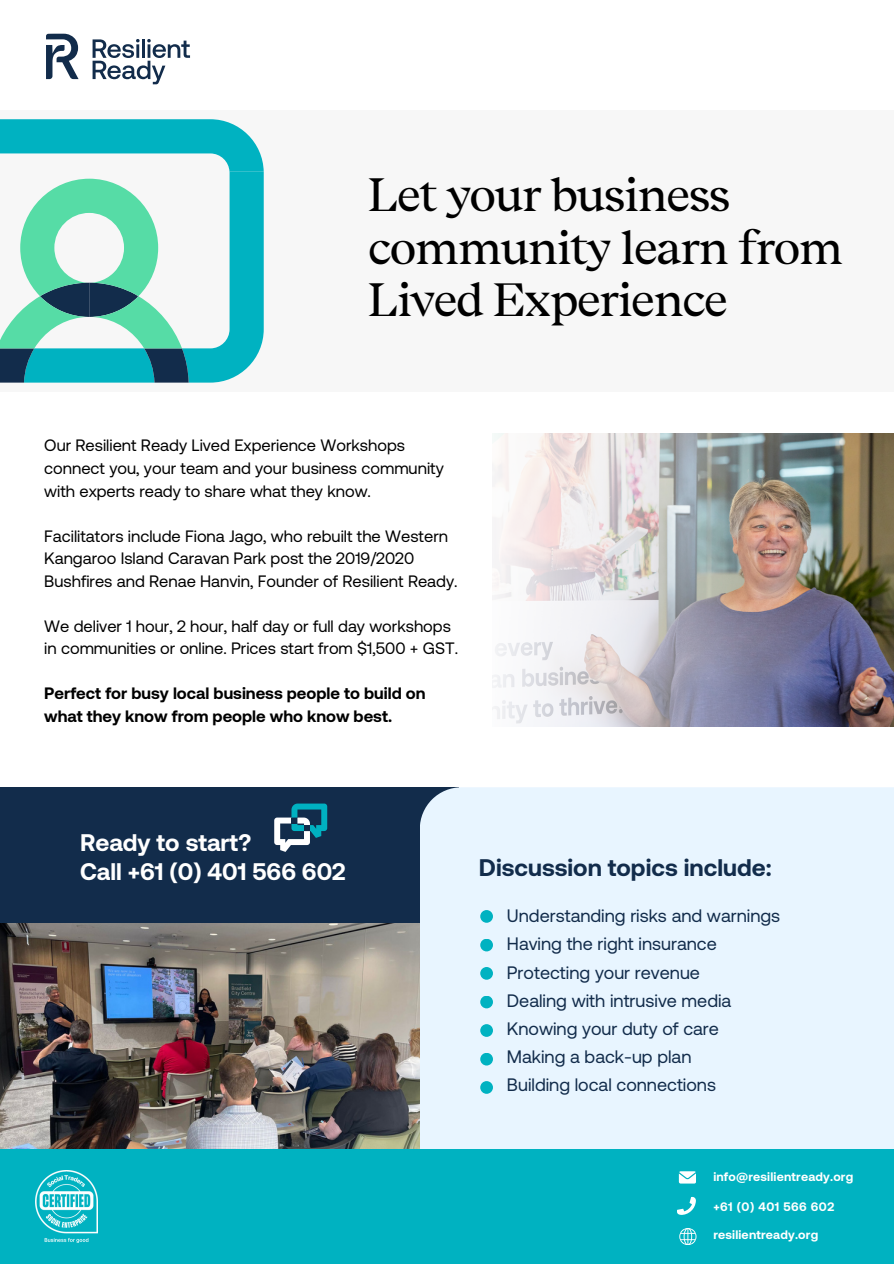
<style>
.page{position:relative;width:894px;height:1264px;background:#fff}
.page>*{position:absolute;margin:0;border:0;box-sizing:border-box;transform-origin:0 0}
.t1{font:46.5px/52.8px "Beirut Display Web";letter-spacing:-.05em;color:#000}
.t2{font:700 24px "Aeonik";color:#fff}
.t3{font:700 24px "Aeonik";color:#122c4b}
.t4{font:18px "Aeonik";color:#122c4b}
.t5{font:16.5px/22.5px "Aeonik";color:#000}
.t6{font:700 16.5px "Aeonik";color:#000}
.t7{font:700 12.3px "Aeonik";letter-spacing:.015em;color:#fff}
.t8{font:700 12.3px "Aeonik";letter-spacing:.04em;color:#fff}
</style>
<div class="page">
<div style="left:0;top:110px;width:893px;height:282px;background:#f7f7f7"></div>
<img style="left:0;top:922px;width:419px;height:226px">
<div style="left:0;top:787px;width:458px;height:135px;background:#122c4b"></div>
<div style="left:419px;top:787px;width:474px;height:361px;background:#e8f5ff"></div>
<svg style="left:0;top:119px;width:264px;height:263px"></svg>
<svg style="left:46px;top:34px;width:32px;height:45px"></svg>
<svg style="left:92px;top:39px;width:98px;height:45px"></svg>
<div style="left:0;top:1148px;width:893px;height:115px;background:#00b2c1"></div>
<svg style="left:678px;top:1171px;width:17px;height:12px"></svg>
<svg style="left:677px;top:1196px;width:18px;height:19px"></svg>
<svg style="left:679px;top:1228px;width:17px;height:16px"></svg>
<img style="left:35px;top:1170px;width:62px;height:71px">
<img style="left:829px;top:433px;width:64px;height:293px">
<svg style="left:274px;top:803px;width:53px;height:48px"></svg>
<div style="left:480px;top:910px;width:13px;height:12px;background:#00b2c1;border-radius:50%"></div>
<div style="left:480px;top:938px;width:13px;height:13px;background:#00b2c1;border-radius:50%"></div>
<div style="left:480px;top:967px;width:13px;height:12px;background:#00b2c1;border-radius:50%"></div>
<div style="left:480px;top:995px;width:13px;height:13px;background:#00b2c1;border-radius:50%"></div>
<div style="left:480px;top:1024px;width:13px;height:12px;background:#00b2c1;border-radius:50%"></div>
<div style="left:480px;top:1052px;width:13px;height:13px;background:#00b2c1;border-radius:50%"></div>
<div style="left:480px;top:1081px;width:13px;height:12px;background:#00b2c1;border-radius:50%"></div>
<img style="left:492px;top:433px;width:337px;height:294px">
<p class="t1" style="left:367px;top:168px;width:477px">Let your business community learn from<br>Lived Experience</p>
<p class="t5" style="left:44px;top:434px;width:401px">Our Resilient Ready Lived Experience Workshops connect you, your team and your business community with experts ready to share what they know.</p>
<p class="t5" style="left:44px;top:524px;width:414px">Facilitators include Fiona Jago, who rebuilt the Western<br>Kangaroo Island Caravan Park post the 2019/2020<br>Bushfires and Renae Hanvin, Founder of Resilient Ready.</p>
<p class="t5" style="left:44px;top:614px;width:408px">We deliver 1 hour, 2 hour, half day or full day workshops</p>
<p class="t5" style="left:44px;top:637px;width:415px">in communities or online. Prices start from $1,500 + GST.</p>
<p class="t6" style="left:44px;top:683px;width:383px">Perfect for busy local business people to build on</p>
<p class="t6" style="left:44px;top:706px;width:349px">what they know from people who know best.</p>
<p class="t2" style="left:80px;top:828px;width:173px">Ready to start?</p>
<p class="t2" style="left:80px;top:857px;width:267px">Call +61 (0) 401 566 602</p>
<p class="t3" style="left:479px;top:853px;width:294px">Discussion topics include:</p>
<p class="t4" style="left:507px;top:905px;width:274px">Understanding risks and warnings</p>
<p class="t4" style="left:507px;top:933px;width:211px">Having the right insurance</p>
<p class="t4" style="left:507px;top:961px;width:194px">Protecting your revenue</p>
<p class="t4" style="left:507px;top:989px;width:226px">Dealing with intrusive media</p>
<p class="t4" style="left:507px;top:1018px;width:213px">Knowing your duty of care</p>
<p class="t4" style="left:507px;top:1046px;width:186px">Making a back-up plan</p>
<p class="t4" style="left:507px;top:1074px;width:210px">Building local connections</p>
<p class="t7" style="left:713px;top:1169px;width:141px">info@resilientready.org</p>
<p class="t8" style="left:713px;top:1199px;width:122px">+61 (0) 401 566 602</p>
<p class="t7" style="left:713px;top:1227px;width:106px">resilientready.org</p>
</div>
